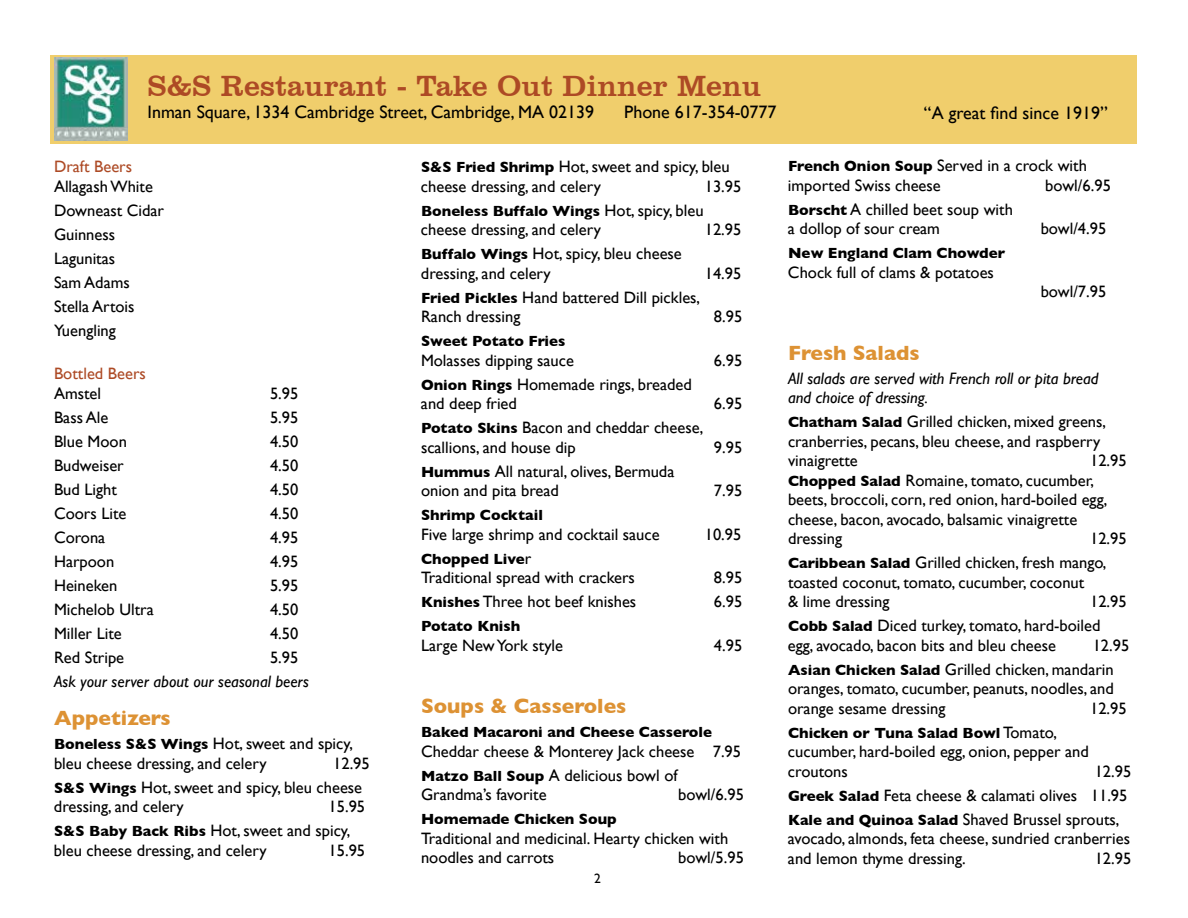
<style>
.page{position:relative;width:1188px;height:918px;background:#fff}
.page>*{position:absolute;margin:0;border:0;box-sizing:border-box;transform-origin:0 0}
.t1{font:30px "Clarendon BT";color:#ad4a25}
.t2{font:700 21px "Gill Sans";color:#dd9234}
.t3{font:18px "Gill Sans";color:#000}
.t4{font:16.5px/19.5px "Gill Sans";color:#000}
.t5{font:italic 16.5px/19.5px "Gill Sans";color:#000}
.t6{font:16.5px "Gill Sans";color:#ad4a25}
.t7{font:700 15px "Gill Sans";color:#000}
.t8{font:13.5px "Gill Sans";color:#000}
.s1{font-weight:700;font-size:15px}
.s2{font-weight:400;font-size:16.5px}
</style>
<div class="page">
<div style="left:50px;top:55px;width:1086px;height:89px;background:#f0ce6c"></div>
<img style="left:54px;top:58px;width:74px;height:82px">
<h1 class="t1" style="left:148px;top:67px;width:615px">S&amp;S Restaurant - Take Out Dinner Menu</h1>
<p class="t3" style="left:148px;top:101px;width:448px">Inman Square, 1334 Cambridge Street, Cambridge, MA 02139</p>
<p class="t3" style="left:624px;top:101px;width:154px">Phone 617-354-0777</p>
<p class="t3" style="left:924px;top:102px;width:185px">“A great find since 1919”</p>
<p class="t6" style="left:54px;top:157px;width:80px">Draft Beers</p>
<p class="t4" style="left:54px;top:174px;width:112px;line-height:24px">Allagash White<br>Downeast Cidar<br>Guinness<br>Lagunitas<br>Sam Adams<br>Stella Artois<br>Yuengling</p>
<p class="t6" style="left:54px;top:364px;width:93px">Bottled Beers</p>
<p class="t4" style="left:54px;top:383px;width:49px">Amstel</p>
<p class="t4" style="left:270px;top:383px;width:30px">5.95</p>
<p class="t4" style="left:54px;top:407px;width:56px">Bass Ale</p>
<p class="t4" style="left:270px;top:407px;width:30px">5.95</p>
<p class="t4" style="left:54px;top:431px;width:74px">Blue Moon</p>
<p class="t4" style="left:270px;top:431px;width:30px">4.50</p>
<p class="t4" style="left:54px;top:455px;width:71px">Budweiser</p>
<p class="t4" style="left:270px;top:455px;width:30px">4.50</p>
<p class="t4" style="left:54px;top:479px;width:65px">Bud Light</p>
<p class="t4" style="left:270px;top:479px;width:30px">4.50</p>
<p class="t4" style="left:54px;top:503px;width:74px">Coors Lite</p>
<p class="t4" style="left:270px;top:503px;width:30px">4.50</p>
<p class="t4" style="left:54px;top:527px;width:53px">Corona</p>
<p class="t4" style="left:270px;top:527px;width:30px">4.95</p>
<p class="t4" style="left:54px;top:551px;width:62px">Harpoon</p>
<p class="t4" style="left:270px;top:551px;width:30px">4.95</p>
<p class="t4" style="left:54px;top:575px;width:65px">Heineken</p>
<p class="t4" style="left:270px;top:575px;width:30px">5.95</p>
<p class="t4" style="left:54px;top:599px;width:101px">Michelob Ultra</p>
<p class="t4" style="left:270px;top:599px;width:30px">4.50</p>
<p class="t4" style="left:54px;top:623px;width:69px">Miller Lite</p>
<p class="t4" style="left:270px;top:623px;width:30px">4.50</p>
<p class="t4" style="left:54px;top:647px;width:72px">Red Stripe</p>
<p class="t4" style="left:270px;top:647px;width:30px">5.95</p>
<p class="t5" style="left:54px;top:671px;width:257px">Ask your server about our seasonal beers</p>
<p class="t2" style="left:54px;top:702px;width:118px">Appetizers</p>
<p class="t4" style="left:54px;top:734px;width:300px"><span class="s1">Boneless S&amp;S Wings</span> Hot, sweet and spicy, bleu cheese dressing, and celery</p>
<p class="t4" style="left:54px;top:751px;width:317px;line-height:24px;text-indent:279px">12.95<br><span class="s1">S&amp;S Wings</span> Hot, sweet and spicy, bleu cheese</p>
<p class="t4" style="left:54px;top:797px;width:131px">dressing, and celery</p>
<p class="t4" style="left:54px;top:795px;width:313px;line-height:24px;text-indent:275px">15.95<br><span class="s1">S&amp;S Baby Back Ribs</span> Hot, sweet and spicy,</p>
<p class="t4" style="left:54px;top:840px;width:214px">bleu cheese dressing, and celery</p>
<p class="t4" style="left:329px;top:840px;width:38px">15.95</p>
<p class="t4" style="left:421px;top:157px;width:310px"><span class="s1">S&amp;S Fried Shrimp</span> Hot, sweet and spicy, bleu cheese dressing, and celery</p>
<p class="t4" style="left:705px;top:176px;width:38px">13.95</p>
<p class="t7" style="left:421px;top:199px;width:284px">Boneless Buffalo Wings <span class="s2">Hot, spicy, bleu</span></p>
<p class="t4" style="left:421px;top:220px;width:181px">cheese dressing, and celery</p>
<p class="t4" style="left:705px;top:220px;width:38px">12.95</p>
<p class="t4" style="left:421px;top:244px;width:262px"><span class="s1">Buffalo Wings</span> Hot, spicy, bleu cheese dressing, and celery</p>
<p class="t4" style="left:705px;top:263px;width:38px">14.95</p>
<p class="t4" style="left:421px;top:287px;width:281px"><span class="s1">Fried Pickles</span> Hand battered Dill pickles,<br>Ranch dressing</p>
<p class="t4" style="left:714px;top:307px;width:30px">8.95</p>
<p class="t7" style="left:421px;top:329px;width:146px">Sweet Potato Fries</p>
<p class="t4" style="left:421px;top:350px;width:155px">Molasses dipping sauce</p>
<p class="t4" style="left:714px;top:350px;width:30px">6.95</p>
<p class="t4" style="left:421px;top:374px;width:272px"><span class="s1">Onion Rings</span> Homemade rings, breaded and deep fried</p>
<p class="t4" style="left:714px;top:394px;width:30px">6.95</p>
<p class="t4" style="left:421px;top:418px;width:284px"><span class="s1">Potato Skins</span> Bacon and cheddar cheese, scallions, and house dip</p>
<p class="t4" style="left:421px;top:461px;width:255px"><span class="s1">Hummus</span> All natural, olives, Bermuda onion and pita bread</p>
<p class="t4" style="left:714px;top:437px;width:30px">9.95</p>
<p class="t4" style="left:714px;top:481px;width:30px">7.95</p>
<p class="t7" style="left:421px;top:503px;width:124px">Shrimp Cocktail</p>
<p class="t4" style="left:421px;top:524px;width:240px">Five large shrimp and cocktail sauce</p>
<p class="t4" style="left:705px;top:524px;width:38px">10.95</p>
<p class="t7" style="left:421px;top:547px;width:112px">Chopped Live<span class="s2">r</span></p>
<p class="t4" style="left:421px;top:568px;width:216px">Traditional spread with crackers</p>
<p class="t4" style="left:714px;top:568px;width:30px">8.95</p>
<p class="t4" style="left:421px;top:592px;width:217px"><span class="s1">Knishes</span> Three hot beef knishes</p>
<p class="t4" style="left:714px;top:592px;width:30px">6.95</p>
<p class="t7" style="left:421px;top:614px;width:101px">Potato Knish</p>
<p class="t4" style="left:421px;top:635px;width:144px">Large New York style</p>
<p class="t4" style="left:714px;top:635px;width:30px">4.95</p>
<p class="t2" style="left:421px;top:690px;width:207px">Soups &amp; Casseroles</p>
<p class="t7" style="left:421px;top:720px;width:292px">Baked Macaroni and Cheese Casserole</p>
<p class="t4" style="left:421px;top:739px;width:322px;line-height:24px">Cheddar cheese &amp; Monterey Jack cheese 7.95<br><span class="s1">Matzo Ball Soup</span> A delicious bowl of</p>
<p class="t4" style="left:421px;top:785px;width:127px">Grandma’s favorite</p>
<p class="t4" style="left:678px;top:785px;width:67px">bowl/6.95</p>
<p class="t7" style="left:421px;top:807px;width:197px">Homemade Chicken Soup</p>
<p class="t4" style="left:421px;top:828px;width:309px">Traditional and medicinal. Hearty chicken with noodles and carrots</p>
<p class="t4" style="left:678px;top:848px;width:67px">bowl/5.95</p>
<p class="t8" style="left:594px;top:871px;width:8px">2</p>
<p class="t4" style="left:788px;top:156px;width:300px"><span class="s1">French Onion Soup</span> Served in a crock with imported Swiss cheese</p>
<p class="t4" style="left:1045px;top:175px;width:67px">bowl/6.95</p>
<p class="t4" style="left:788px;top:199px;width:226px"><span class="s1">Borscht</span> A chilled beet soup with a dollop of sour cream</p>
<p class="t7" style="left:788px;top:241px;width:219px">New England Clam Chowder</p>
<p class="t4" style="left:788px;top:262px;width:207px">Chock full of clams &amp; potatoes</p>
<p class="t4" style="left:1041px;top:219px;width:67px">bowl/4.95</p>
<p class="t4" style="left:1041px;top:282px;width:67px">bowl/7.95</p>
<p class="t2" style="left:788px;top:336px;width:133px">Fresh Salads</p>
<p class="t5" style="left:788px;top:368px;width:312px">All salads are served with French roll or pita bread and choice of dressing.</p>
<p class="t4" style="left:788px;top:412px;width:320px"><span class="s1">Chatham Salad</span> Grilled chicken, mixed greens, cranberries, pecans, bleu cheese, and raspberry vinaigrette</p>
<p class="t4" style="left:788px;top:451px;width:340px;text-indent:302px">12.95<br><span class="s1">Chopped Salad</span> Romaine, tomato, cucumber, beets, broccoli, corn, red onion, hard-boiled egg, cheese, bacon, avocado, balsamic vinaigrette dressing</p>
<p class="t4" style="left:788px;top:527px;width:340px;line-height:24px;text-indent:302px">12.95<br><span class="s1">Caribbean Salad</span> Grilled chicken, fresh mango,</p>
<p class="t4" style="left:788px;top:572px;width:298px">toasted coconut, tomato, cucumber, coconut &amp; lime dressing</p>
<p class="t4" style="left:788px;top:590px;width:340px;line-height:24px;text-indent:302px">12.95<br><span class="s1">Cobb Salad</span> Diced turkey, tomato, hard-boiled</p>
<p class="t4" style="left:788px;top:635px;width:270px">egg, avocado, bacon bits and bleu cheese</p>
<p class="t4" style="left:788px;top:633px;width:343px;line-height:24px;text-indent:305px">12.95<br><span class="s1">Asian Chicken Salad</span> Grilled chicken, mandarin</p>
<p class="t4" style="left:788px;top:679px;width:327px">oranges, tomato, cucumber, peanuts, noodles, and orange sesame dressing</p>
<p class="t4" style="left:1090px;top:698px;width:38px">12.95</p>
<p class="t7" style="left:788px;top:721px;width:271px">Chicken or Tuna Salad Bowl <span class="s2">Tomato,</span></p>
<p class="t4" style="left:788px;top:742px;width:302px">cucumber, hard-boiled egg, onion, pepper and croutons</p>
<p class="t4" style="left:788px;top:759px;width:345px;line-height:24px;text-indent:307px">12.95<br><span class="s1">Greek Salad</span> Feta cheese &amp; calamati olives 11.95<br><span class="s1">Kale and Quinoa Salad</span> Shaved Brussel sprouts,</p>
<p class="t4" style="left:788px;top:829px;width:344px">avocado, almonds, feta cheese, sundried cranberries and lemon thyme dressing.</p>
<p class="t4" style="left:1095px;top:848px;width:38px">12.95</p>
</div>
